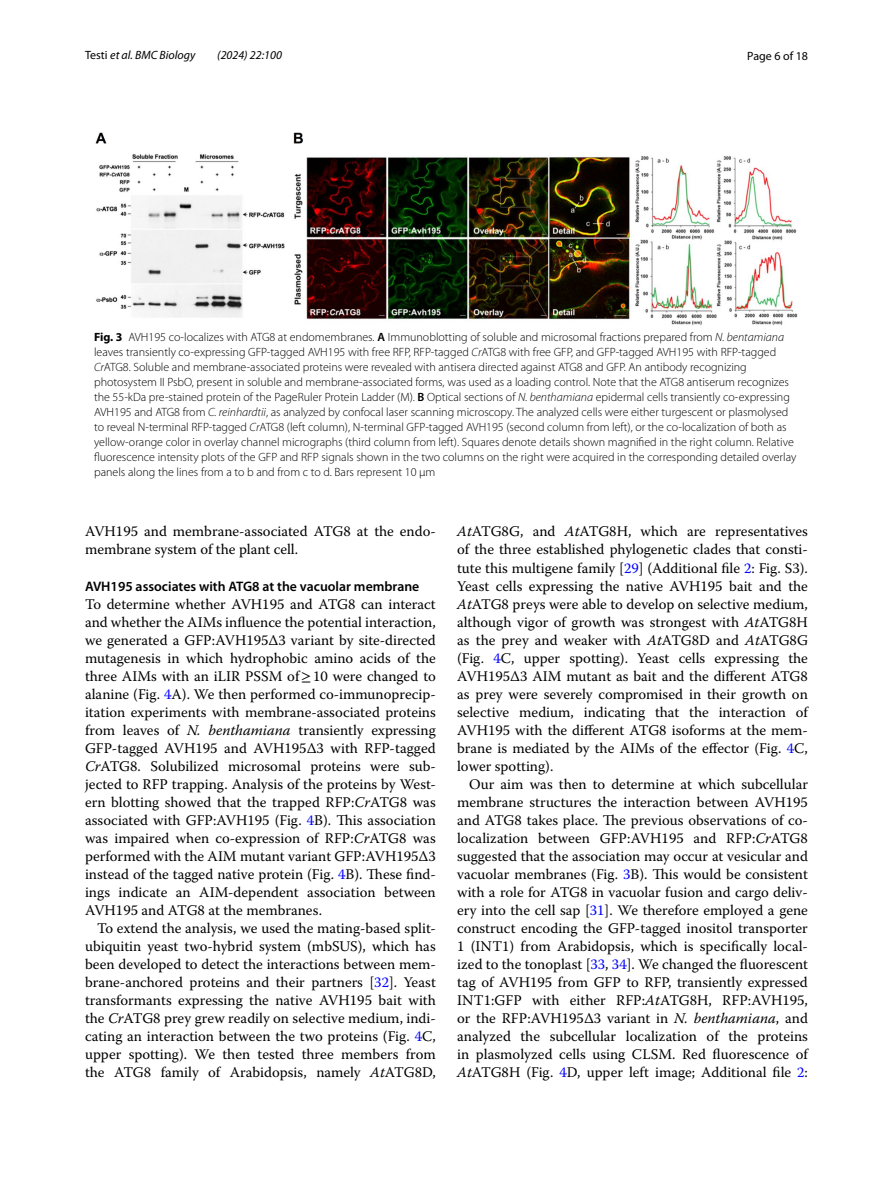
<style>
.page{position:relative;width:893px;height:1187px;background:#fff}
.page>*{position:absolute;margin:0;border:0;box-sizing:border-box;transform-origin:0 0}
.t1{font:14.7px/18px "Warnock Pro";color:#000;text-align:justify}
.t2{font:600 13.8px "Myriad Pro";color:#000}
.t3{font:300 12px/15px "Myriad Pro";color:#000}
.t4{font:italic 12px "Myriad Pro";color:#000}
.t5{font:12px "Myriad Pro";color:#000}
.s1{font-style:normal}
.s2{font-weight:700}
.s3{font-style:italic}
.s4{font-weight:600}
.s5{font-family:"STIX"}
.s6{color:#00f}
</style>
<div class="page">
<img style="left:96px;top:133px;width:701px;height:192px">
<p class="t4" style="left:85px;top:48px;width:112px"><span class="s1">Testi</span> et al. BMC Biology</p>
<p class="t4" style="left:217px;top:48px;width:66px">(2024) 22:100</p>
<p class="t5" style="left:747px;top:48px;width:62px">Page 6 of 18</p>
<p class="t3" style="left:94px;top:329px;width:704px"><span class="s2">Fig. 3</span> AVH195 co-localizes with ATG8 at endomembranes<span class="s3">.</span> <span class="s4">A</span> Immunoblotting of soluble and microsomal fractions prepared from <span class="s3">N. bentamiana </span>leaves transiently co-expressing GFP-tagged AVH195 with free RFP, RFP-tagged <span class="s3">Cr</span>ATG8 with free GFP, and GFP-tagged AVH195 with RFP-tagged <span class="s3">Cr</span>ATG8. Soluble and membrane-associated proteins were revealed with antisera directed against ATG8 and GFP. An antibody recognizing photosystem II PsbO, present in soluble and membrane-associated forms, was used as a loading control. Note that the ATG8 antiserum recognizes the 55-kDa pre-stained protein of the PageRuler Protein Ladder (M). <span class="s4">B</span> Optical sections of <span class="s3">N. benthamiana</span> epidermal cells transiently co-expressing AVH195 and ATG8 from <span class="s3">C. reinhardtii</span>, as analyzed by confocal laser scanning microscopy. The analyzed cells were either turgescent or plasmolysed to reveal N-terminal RFP-tagged <span class="s3">Cr</span>ATG8 (left column), N-terminal GFP-tagged AVH195 (second column from left), or the co-localization of both as yellow-orange color in overlay channel micrographs (third column from left). Squares denote details shown magnified in the right column. Relative fluorescence intensity plots of the GFP and RFP signals shown in the two columns on the right were acquired in the corresponding detailed overlay panels along the lines from a to b and from c to d. Bars represent 10 µm</p>
<p class="t1" style="left:85px;top:522px;width:352px">AVH195 and membrane-associated ATG8 at the endo&shy;membrane system of the plant cell.</p>
<p class="t2" style="left:85px;top:577px;width:336px">AVH195 associates with ATG8 at the vacuolar membrane</p>
<p class="t1" style="left:85px;top:594px;width:352px">To determine whether AVH195 and ATG8 can interact and whether the AIMs influence the potential interaction, we generated a GFP:AVH195∆3 variant by site-directed mutagenesis in which hydrophobic amino acids of the three AIMs with an iLIR PSSM of<span class="s5">≥</span>10 were changed to alanine (Fig. <span class="s6">4</span>A). We then performed co-immunoprecip&shy;itation experiments with membrane-associated proteins from leaves of <span class="s3">N. benthamiana</span> transiently expressing GFP-tagged AVH195 and AVH195∆3 with RFP-tagged <span class="s3">Cr</span>ATG8. Solubilized microsomal proteins were sub&shy;jected to RFP trapping. Analysis of the proteins by West&shy;ern blotting showed that the trapped RFP:<span class="s3">Cr</span>ATG8 was associated with GFP:AVH195 (Fig. <span class="s6">4</span>B). This association was impaired when co-expression of RFP:<span class="s3">Cr</span>ATG8 was performed with the AIM mutant variant GFP:AVH195∆3 instead of the tagged native protein (Fig. <span class="s6">4</span>B). These find&shy;ings indicate an AIM-dependent association between AVH195 and ATG8 at the membranes.</p>
<p class="t1" style="left:85px;top:918px;width:352px;text-indent:12px">To extend the analysis, we used the mating-based split&shy;ubiquitin yeast two-hybrid system (mbSUS), which has been developed to detect the interactions between mem&shy;brane-anchored proteins and their partners [<span class="s6">32</span>]. Yeast transformants expressing the native AVH195 bait with the <span class="s3">Cr</span>ATG8 prey grew readily on selective medium, indi&shy;cating an interaction between the two proteins (Fig. <span class="s6">4</span>C, upper spotting). We then tested three members from the ATG8 family of Arabidopsis, namely <span class="s3">At</span>ATG8D,</p>
<p class="t1" style="left:457px;top:522px;width:352px"><span class="s3">At</span>ATG8G, and <span class="s3">At</span>ATG8H, which are representatives of the three established phylogenetic clades that consti&shy;tute this multigene family [<span class="s6">29</span>] (Additional file <span class="s6">2</span>: Fig. S3).<br>Yeast cells expressing the native AVH195 bait and the <span class="s3">At</span>ATG8 preys were able to develop on selective medium, although vigor of growth was strongest with <span class="s3">At</span>ATG8H as the prey and weaker with <span class="s3">At</span>ATG8D and <span class="s3">At</span>ATG8G (Fig. <span class="s6">4</span>C, upper spotting). Yeast cells expressing the AVH195∆3 AIM mutant as bait and the different ATG8 as prey were severely compromised in their growth on selective medium, indicating that the interaction of AVH195 with the different ATG8 isoforms at the mem&shy;brane is mediated by the AIMs of the effector (Fig. <span class="s6">4</span>C, lower spotting).</p>
<p class="t1" style="left:457px;top:774px;width:352px;text-indent:12px">Our aim was then to determine at which subcellular membrane structures the interaction between AVH195 and ATG8 takes place. The previous observations of co&shy;localization between GFP:AVH195 and RFP:<span class="s3">Cr</span>ATG8 suggested that the association may occur at vesicular and vacuolar membranes (Fig. <span class="s6">3</span>B). This would be consistent with a role for ATG8 in vacuolar fusion and cargo deliv&shy;ery into the cell sap [<span class="s6">31</span>]. We therefore employed a gene construct encoding the GFP-tagged inositol transporter 1 (INT1) from Arabidopsis, which is specifically local&shy;ized to the tonoplast [<span class="s6">33</span>, <span class="s6">34</span>]. We changed the fluorescent tag of AVH195 from GFP to RFP, transiently expressed INT1:GFP with either RFP:<span class="s3">At</span>ATG8H, RFP:AVH195, or the RFP:AVH195∆3 variant in <span class="s3">N. benthamiana</span>, and analyzed the subcellular localization of the proteins in plasmolyzed cells using CLSM. Red fluorescence of <span class="s3">At</span>ATG8H (Fig. <span class="s6">4</span>D, upper left image; Additional file <span class="s6">2</span>:</p>
</div>
